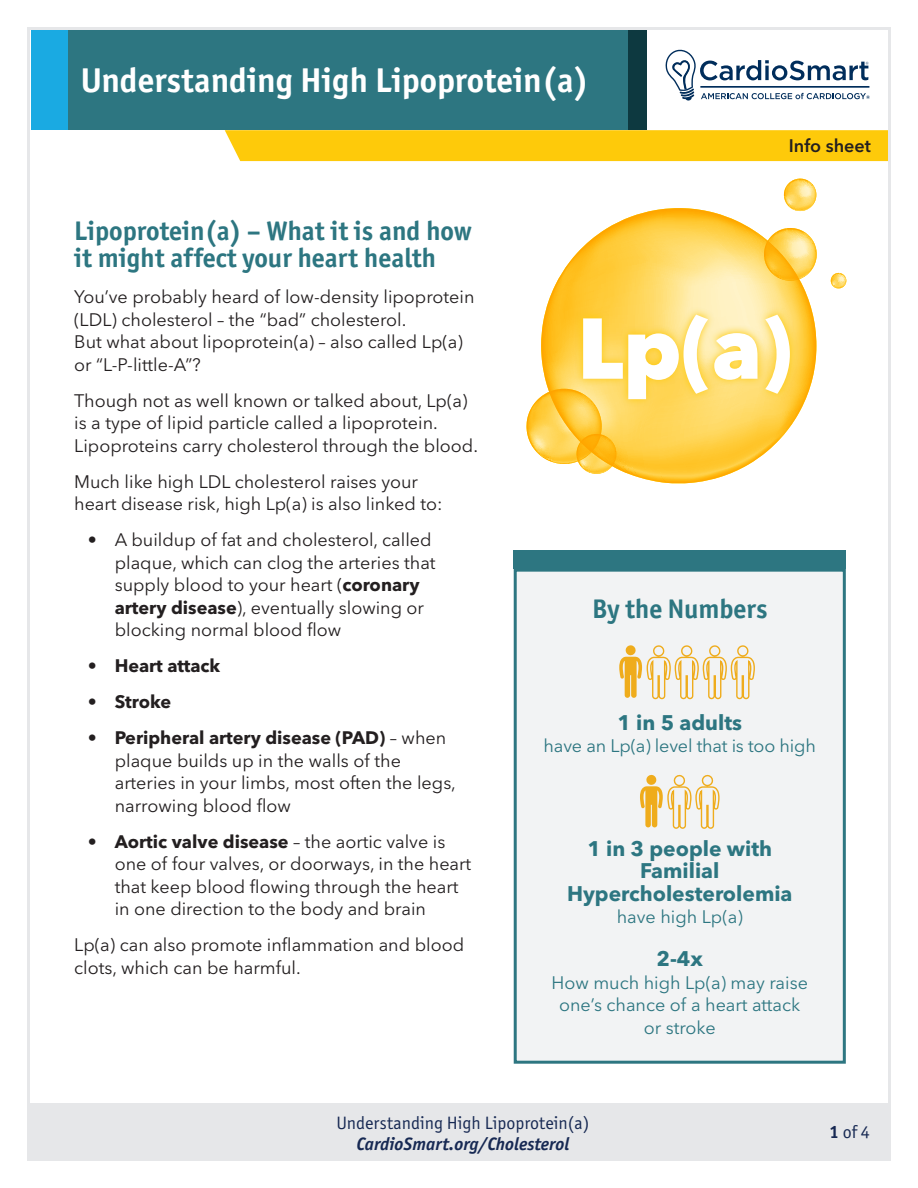
<style>
.page{position:relative;width:918px;height:1188px;background:#fff}
.page>*{position:absolute;margin:0;border:0;box-sizing:border-box;transform-origin:0 0}
.Body_Copy{font:900 85.2px "Avenir Next World";color:#fff}
.Heading_-_White{font:700 34.5px "Officina Sans ITC Std";color:#fff}
.Subhead_1{font:700 27px/27px "Officina Sans ITC Std";color:#2d7681}
.t1{font:700 21px/22.5px "Avenir Next World";color:#2d7681;text-align:center}
.Body_Copy-2{font:18px/22.5px "Avenir Next World";color:#231f20}
.t2{font:18px/22.5px "Avenir Next World";color:#2d7681;text-align:center}
.t3{font:18px "Officina Sans ITC Std";color:#172953}
.t4{font:italic 700 18px "Officina Sans ITC Std";color:#172953}
.t5{font:700 18px "Avenir Next World";letter-spacing:-.005em;color:#231f20}
.Body_Copy-3{font:600 18px "Avenir Next World";color:#231f20}
.s1{font-weight:700}
.s2{font-weight:400}
</style>
<div class="page">
<svg style="left:665px;top:49px;width:205px;height:52px"></svg>
<div style="left:64px;top:30px;width:573px;height:100px;background:#2d7681"></div>
<div style="left:31px;top:30px;width:37px;height:100px;background:#1aaae2"></div>
<div style="left:628px;top:30px;width:18px;height:100px;background:#0d3940"></div>
<div style="left:28px;top:1103px;width:860px;height:58px;background:#e6e7e9"></div>
<div style="left:225px;top:130px;width:663px;height:31px;background:#feca0a"></div>
<div style="left:515px;top:570px;width:329px;height:492px;background:#f2f3f4"></div>
<div style="left:514px;top:569px;width:332px;height:495px;border:3px solid #2d7681"></div>
<svg style="left:619px;top:645px;width:136px;height:55px"></svg>
<svg style="left:640px;top:774px;width:80px;height:55px"></svg>
<div style="left:514px;top:550px;width:332px;height:19px;background:#2d7681"></div>
<svg style="left:541px;top:208px;width:275px;height:275px"></svg>
<svg style="left:764px;top:228px;width:53px;height:53px;background:#ffd567"></svg>
<svg style="left:831px;top:273px;width:15px;height:15px"></svg>
<svg style="left:784px;top:179px;width:32px;height:32px"></svg>
<svg style="left:526px;top:389px;width:90px;height:85px"></svg>
<svg style="left:575px;top:307px;width:223px;height:100px;background:#fed752"></svg>
<p class="Heading_-_White" style="left:81px;top:59px;width:510px">Understanding High Lipoprotein(a)</p>
<p class="Body_Copy-3" style="left:789px;top:135px;width:84px">Info sheet</p>
<p class="Subhead_1" style="left:74px;top:217px;width:399px">Lipoprotein(a) – What it is and how it might affect your heart health</p>
<p class="Body_Copy-2" style="left:74px;top:286px;width:402px">You’ve probably heard of low-density lipoprotein (LDL) cholesterol – the “bad” cholesterol.<br>But what about lipoprotein(a) – also called Lp(a) or “L-P-little-A”?</p>
<p class="Body_Copy-2" style="left:74px;top:389px;width:405px">Though not as well known or talked about, Lp(a) is a type of lipid particle called a lipoprotein.<br>Lipoproteins carry cholesterol through the blood.</p>
<p class="Body_Copy-2" style="left:74px;top:470px;width:370px">Much like high LDL cholesterol raises your heart disease risk, high Lp(a) is also linked to:</p>
<p class="Body_Copy-2" style="left:115px;top:529px;width:322px;text-indent:-27px">• A buildup of fat and cholesterol, called plaque, which can clog the arteries that supply blood to your heart (<span class="s1">coronary artery disease</span>), eventually slowing or blocking normal blood flow</p>
<p class="t5" style="left:88px;top:655px;width:134px"><span class="s2">•</span> Heart attack</p>
<p class="t5" style="left:88px;top:691px;width:85px"><span class="s2">•</span> Stroke</p>
<p class="Body_Copy-2" style="left:115px;top:727px;width:343px;text-indent:-27px">• <span class="s1">Peripheral artery disease (PAD)</span> – when plaque builds up in the walls of the arteries in your limbs, most often the legs, narrowing blood flow</p>
<p class="Body_Copy-2" style="left:115px;top:830px;width:358px;text-indent:-27px">• <span class="s1">Aortic valve disease</span> – the aortic valve is one of four valves, or doorways, in the heart that keep blood flowing through the heart in one direction to the body and brain</p>
<p class="Body_Copy-2" style="left:74px;top:934px;width:391px">Lp(a) can also promote inflammation and blood clots, which can be harmful.</p>
<p class="Body_Copy" style="left:577px;top:299px;width:216px">Lp(a)</p>
<p class="Subhead_1" style="left:592px;top:595px;width:177px">By the Numbers</p>
<p class="t1" style="left:617px;top:711px;width:126px">1 in 5 adults</p>
<p class="t2" style="left:544px;top:735px;width:274px">have an Lp(a) level that is too high</p>
<p class="t1" style="left:567px;top:837px;width:227px">1 in 3 people with<br>Familial<br>Hypercholesterolemia</p>
<p class="t2" style="left:617px;top:906px;width:128px">have high Lp(a)</p>
<p class="t1" style="left:657px;top:948px;width:48px">2-4x</p>
<p class="t2" style="left:552px;top:971px;width:258px">How much high Lp(a) may raise one’s chance of a heart attack or stroke</p>
<p class="t3" style="left:337px;top:1112px;width:254px">Understanding High Lipoprotein(a)</p>
<p class="t4" style="left:356px;top:1133px;width:214px">CardioSmart.org/Cholesterol</p>
<p class="t3" style="left:830px;top:1122px;width:42px"><span class="s1">1</span> of 4</p>
</div>
